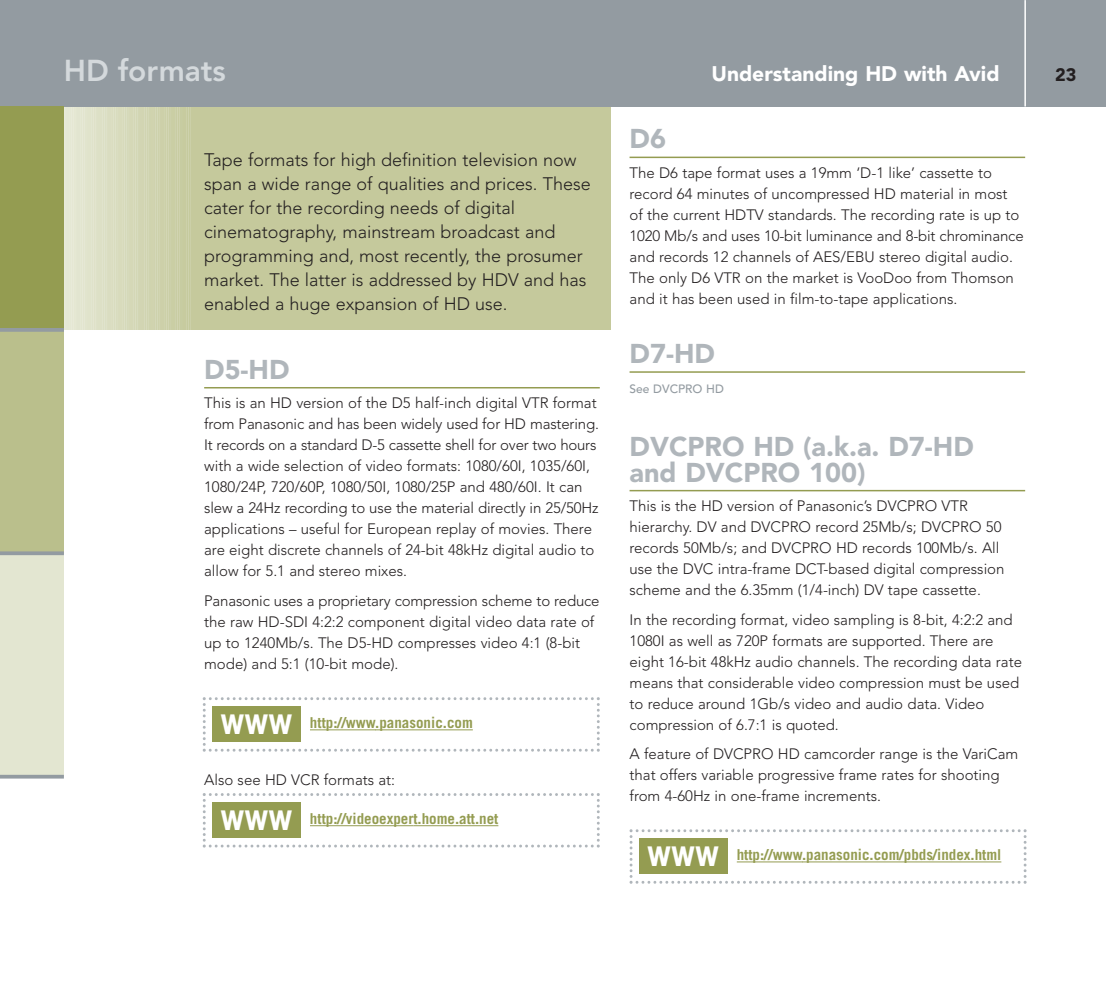
<style>
.page{position:relative;width:1106px;height:1000px;background:#fff}
.page>*{position:absolute;margin:0;border:0;box-sizing:border-box;transform-origin:0 0}
.t1{font:700 36px "Trade Gothic";color:#fff}
.t2{font:800 30px "Avenir";color:#d4d9dc}
.t3{font:900 27px/25.5px "Avenir";color:#b0b6bb}
.t4{font:900 21px "Avenir";color:#fff}
.t5{font:300 18px/24px "Avenir";color:#231f20}
.t6{font:900 18px "Avenir";color:#231f20}
.t7{font:300 15px/21px "Avenir";color:#231f20}
.t8{font:700 15px "Trade Gothic";color:#949c51}
.t9{font:500 12px "Avenir";color:#939ba1}
</style>
<div class="page">
<hr style="left:62px;top:106px;width:3px;height:224px;background:#e7e9d7">
<hr style="left:65px;top:106px;width:2px;height:224px;background:#e6e9d7">
<hr style="left:67px;top:106px;width:2px;height:224px;background:#e5e8d5">
<hr style="left:69px;top:106px;width:3px;height:224px;background:#e5e8d4">
<hr style="left:71px;top:106px;width:3px;height:224px;background:#e5e7d3">
<hr style="left:73px;top:106px;width:3px;height:224px;background:#e5e7d2">
<hr style="left:76px;top:106px;width:2px;height:224px;background:#e3e6d1">
<hr style="left:78px;top:106px;width:2px;height:224px;background:#e2e5d0">
<hr style="left:80px;top:106px;width:3px;height:224px;background:#e2e5cf">
<hr style="left:82px;top:106px;width:3px;height:224px;background:#e2e4ce">
<hr style="left:84px;top:106px;width:3px;height:224px;background:#e1e4cd">
<hr style="left:87px;top:106px;width:2px;height:224px;background:#e0e3cc">
<hr style="left:89px;top:106px;width:2px;height:224px;background:#e0e3cb">
<hr style="left:91px;top:106px;width:3px;height:224px;background:#dfe2ca">
<hr style="left:93px;top:106px;width:3px;height:224px;background:#dfe1c8">
<hr style="left:95px;top:106px;width:3px;height:224px;background:#dee1c8">
<hr style="left:98px;top:106px;width:2px;height:224px;background:#dde0c6">
<hr style="left:100px;top:106px;width:2px;height:224px;background:#dde0c6">
<hr style="left:102px;top:106px;width:3px;height:224px;background:#dcdfc4">
<hr style="left:104px;top:106px;width:3px;height:224px;background:#dbdfc4">
<hr style="left:107px;top:106px;width:2px;height:224px;background:#dbdec2">
<hr style="left:109px;top:106px;width:2px;height:224px;background:#daddc1">
<hr style="left:111px;top:106px;width:3px;height:224px;background:#daddc0">
<hr style="left:113px;top:106px;width:3px;height:224px;background:#d9dcbf">
<hr style="left:115px;top:106px;width:3px;height:224px;background:#d8dcbe">
<hr style="left:118px;top:106px;width:2px;height:224px;background:#d8dbbd">
<hr style="left:120px;top:106px;width:2px;height:224px;background:#d8dbbc">
<hr style="left:122px;top:106px;width:3px;height:224px;background:#d7dabb">
<hr style="left:124px;top:106px;width:3px;height:224px;background:#d5d9ba">
<hr style="left:126px;top:106px;width:3px;height:224px;background:#d5d9b9">
<hr style="left:129px;top:106px;width:2px;height:224px;background:#d5d8b8">
<hr style="left:131px;top:106px;width:2px;height:224px;background:#d5d8b7">
<hr style="left:133px;top:106px;width:3px;height:224px;background:#d4d7b6">
<hr style="left:135px;top:106px;width:3px;height:224px;background:#d3d7b5">
<hr style="left:137px;top:106px;width:3px;height:224px;background:#d2d6b4">
<hr style="left:140px;top:106px;width:2px;height:224px;background:#d2d5b3">
<hr style="left:142px;top:106px;width:2px;height:224px;background:#d2d5b2">
<hr style="left:144px;top:106px;width:3px;height:224px;background:#d0d4b1">
<hr style="left:146px;top:106px;width:3px;height:224px;background:#d0d4b0">
<hr style="left:148px;top:106px;width:3px;height:224px;background:#cfd3af">
<hr style="left:151px;top:106px;width:2px;height:224px;background:#d0d3ae">
<hr style="left:153px;top:106px;width:2px;height:224px;background:#cfd2ad">
<hr style="left:155px;top:106px;width:3px;height:224px;background:#cdd1ac">
<hr style="left:157px;top:106px;width:3px;height:224px;background:#cdd1ab">
<hr style="left:160px;top:106px;width:2px;height:224px;background:#cdd0aa">
<hr style="left:162px;top:106px;width:2px;height:224px;background:#cdd0a9">
<hr style="left:164px;top:106px;width:3px;height:224px;background:#ccd0a8">
<hr style="left:166px;top:106px;width:3px;height:224px;background:#cbcfa7">
<hr style="left:168px;top:106px;width:3px;height:224px;background:#cacea6">
<hr style="left:171px;top:106px;width:2px;height:224px;background:#cacea5">
<hr style="left:173px;top:106px;width:2px;height:224px;background:#cacea4">
<hr style="left:175px;top:106px;width:3px;height:224px;background:#c8cca3">
<hr style="left:177px;top:106px;width:3px;height:224px;background:#c8cca2">
<hr style="left:179px;top:106px;width:3px;height:224px;background:#c7cca1">
<hr style="left:182px;top:106px;width:2px;height:224px;background:#c7cca0">
<hr style="left:184px;top:106px;width:2px;height:224px;background:#c7cb9f">
<hr style="left:186px;top:106px;width:3px;height:224px;background:#c5ca9e">
<hr style="left:188px;top:106px;width:3px;height:224px;background:#c5ca9d">
<div style="left:191px;top:106px;width:419px;height:224px;background:#c5c99c"></div>
<hr style="left:629px;top:156px;width:396px;height:2px;background:#949c51">
<hr style="left:629px;top:371px;width:396px;height:1px;background:#949c51">
<hr style="left:629px;top:490px;width:396px;height:1px;background:#949c51">
<svg style="left:203px;top:697px;width:397px;height:54px"></svg>
<div style="left:212px;top:706px;width:89px;height:35px;background:#949c51"></div>
<hr style="left:310px;top:729px;width:66px;height:1px;background:#949c51">
<hr style="left:375px;top:729px;width:98px;height:1px;background:#949c51">
<svg style="left:203px;top:793px;width:397px;height:54px"></svg>
<div style="left:212px;top:801px;width:89px;height:36px;background:#949c51"></div>
<hr style="left:310px;top:825px;width:103px;height:1px;background:#949c51">
<hr style="left:413px;top:825px;width:85px;height:1px;background:#949c51">
<svg style="left:629px;top:829px;width:397px;height:54px"></svg>
<div style="left:639px;top:838px;width:89px;height:35px;background:#949c51"></div>
<hr style="left:736px;top:861px;width:66px;height:1px;background:#949c51">
<hr style="left:802px;top:861px;width:199px;height:1px;background:#949c51">
<hr style="left:204px;top:387px;width:396px;height:1px;background:#949c51">
<div style="left:0;top:0;width:1106px;height:106px;background:#939ba1"></div>
<div style="left:0;top:553px;width:64px;height:223px;background:#e3e6d1"></div>
<div style="left:0;top:330px;width:64px;height:223px;background:#babf8c"></div>
<div style="left:0;top:106px;width:64px;height:224px;background:#949c51"></div>
<hr style="left:0;top:328px;width:64px;height:4px;background:#939ba1">
<svg style="left:0;top:551px;width:64px;height:4px"></svg>
<svg style="left:0;top:774px;width:64px;height:4px"></svg>
<hr style="left:1024px;top:0;width:1px;height:106px;background:#fff">
<h2 class="t2" style="left:64px;top:58px;width:164px">HD formats</h2>
<h3 class="t4" style="left:711px;top:65px;width:290px">Understanding HD with Avid</h3>
<p class="t6" style="left:1055px;top:67px;width:23px">23</p>
<p class="t5" style="left:204px;top:149px;width:388px">Tape formats for high definition television now span a wide range of qualities and prices. These cater for the recording needs of digital cinematography, mainstream broadcast and programming and, most recently, the prosumer market. The latter is addressed by HDV and has enabled a huge expansion of HD use.</p>
<h3 class="t3" style="left:204px;top:359px;width:87px">D5-HD</h3>
<p class="t7" style="left:204px;top:393px;width:396px">This is an HD version of the D5 half-inch digital VTR format from Panasonic and has been widely used for HD mastering.<br>It records on a standard D-5 cassette shell for over two hours with a wide selection of video formats: 1080/60I, 1035/60I, 1080/24P, 720/60P, 1080/50I, 1080/25P and 480/60I. It can slew a 24Hz recording to use the material directly in 25/50Hz applications – useful for European replay of movies. There are eight discrete channels of 24-bit 48kHz digital audio to allow for 5.1 and stereo mixes.</p>
<p class="t7" style="left:204px;top:591px;width:397px">Panasonic uses a proprietary compression scheme to reduce the raw HD-SDI 4:2:2 component digital video data rate of up to 1240Mb/s. The D5-HD compresses video 4:1 (8-bit mode) and 5:1 (10-bit mode).</p>
<h1 class="t1" style="left:220px;top:707px;width:74px">www</h1>
<p class="t8" style="left:310px;top:717px;width:164px">http://www.panasonic.com</p>
<p class="t7" style="left:204px;top:770px;width:192px">Also see HD VCR formats at:</p>
<h1 class="t1" style="left:220px;top:803px;width:74px">www</h1>
<p class="t8" style="left:310px;top:813px;width:190px">http://videoexpert.home.att.net</p>
<h3 class="t3" style="left:629px;top:128px;width:38px">D6</h3>
<p class="t7" style="left:629px;top:163px;width:395px">The D6 tape format uses a 19mm ‘D-1 like’ cassette to record 64 minutes of uncompressed HD material in most of the current HDTV standards. The recording rate is up to 1020 Mb/s and uses 10-bit luminance and 8-bit chrominance and records 12 channels of AES/EBU stereo digital audio.<br>The only D6 VTR on the market is VooDoo from Thomson and it has been used in film-to-tape applications.</p>
<h3 class="t3" style="left:629px;top:343px;width:87px">D7-HD</h3>
<p class="t9" style="left:629px;top:383px;width:96px">See DVCPRO HD</p>
<h3 class="t3" style="left:629px;top:436px;width:346px">DVCPRO HD (a.k.a. D7-HD and DVCPRO 100)</h3>
<p class="t7" style="left:629px;top:496px;width:376px">This is the HD version of Panasonic’s DVCPRO VTR hierarchy. DV and DVCPRO record 25Mb/s; DVCPRO 50 records 50Mb/s; and DVCPRO HD records 100Mb/s. All use the DVC intra-frame DCT-based digital compression scheme and the 6.35mm (1/4-inch) DV tape cassette.</p>
<p class="t7" style="left:629px;top:610px;width:394px">In the recording format, video sampling is 8-bit, 4:2:2 and 1080I as well as 720P formats are supported. There are eight 16-bit 48kHz audio channels. The recording data rate means that considerable video compression must be used to reduce around 1Gb/s video and audio data. Video compression of 6.7:1 is quoted.</p>
<p class="t7" style="left:629px;top:744px;width:390px">A feature of DVCPRO HD camcorder range is the VariCam that offers variable progressive frame rates for shooting from 4-60Hz in one-frame increments.</p>
<h1 class="t1" style="left:647px;top:839px;width:74px">www</h1>
<p class="t8" style="left:736px;top:849px;width:266px">http://www.panasonic.com/pbds/index.html</p>
</div>
